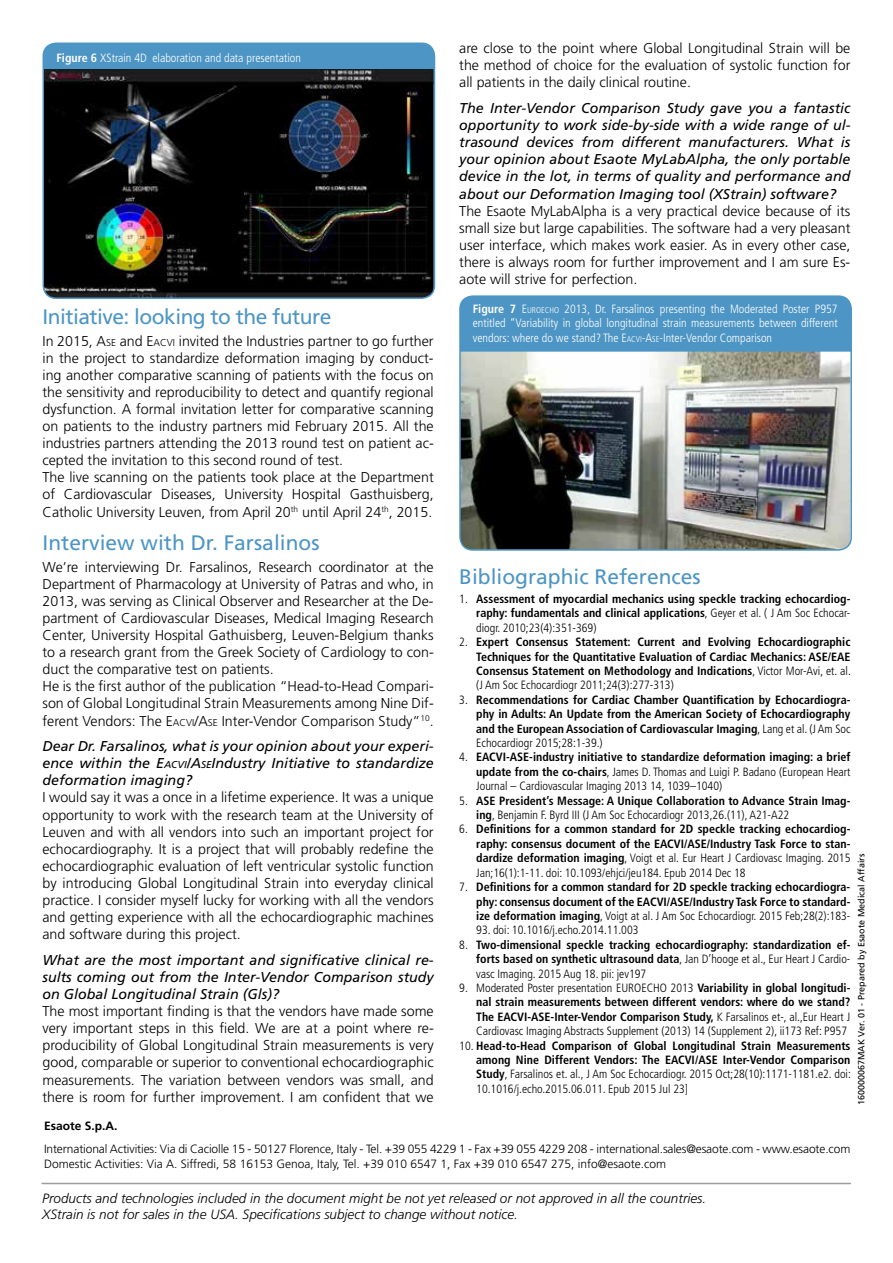
<style>
.page{position:relative;width:893px;height:1263px;background:#fff}
.page>*{position:absolute;margin:0;border:0;box-sizing:border-box;transform-origin:0 0}
.t1{font:21px "Frutiger";color:#4d95c4}
.t2{font:21px "Frutiger";letter-spacing:-.025em;color:#4d95c4}
.t3{font:300 14.25px/17.1px "Frutiger";color:#000;text-align:justify}
.t4{font:italic 14.25px/17.1px "Frutiger";color:#000;text-align:justify}
.t5{font:italic 300 13.5px/16.2px "Frutiger";color:#000}
.t6{font:700 condensed 12px/14.4px "Frutiger";color:#000;text-align:justify}
.t7{font:300 condensed 12px/14.4px "Frutiger";color:#000;text-align:justify}
.t8{font:300 condensed 12px/14.4px "Frutiger";color:#fff;text-align:justify}
.t9{font:300 12px/14.4px "Frutiger";letter-spacing:-.01em;color:#000}
.t10{font:700 12px "Frutiger";color:#000}
.t11{font:9px "Frutiger";color:#000}
.s1{font-weight:700}
.s2{font-style:inherit}
.s3{font-size:10.05px}
.s4{font-size:8.4px}
.s5{font-weight:300}
</style>
<div class="page">
<div style="left:43px;top:43px;width:391px;height:41px;background:#4d95c4"></div>
<img style="left:43px;top:69px;width:391px;height:229px">
<div style="left:43px;top:43px;width:392px;height:256px;border:2px solid #4d95c4;border-radius:13px"></div>
<div style="left:460px;top:296px;width:390px;height:56px;background:#4d95c4"></div>
<img style="left:462px;top:352px;width:387px;height:196px">
<div style="left:459px;top:295px;width:393px;height:256px;border:2px solid #4d95c4;border-radius:13px"></div>
<hr style="left:42px;top:1183px;width:808px;height:1px;background:#9d9d9c">
<p class="t8" style="left:56px;top:51px;width:246px"><span class="s1">Figure 6</span> XStrain 4D elaboration and data presentation</p>
<h1 class="t2" style="left:43px;top:304px;width:290px">Initiative: looking to the future</h1>
<p class="t3" style="left:43px;top:332px;width:393px;text-align:left">In 2015, <span class="s2">A</span><span class="s3">SE</span> and <span class="s2">E</span><span class="s3">ACVI</span> invited the Industries partner to go further in the project to standardize deformation imaging by conduct&shy;ing another comparative scanning of patients with the focus on the sensitivity and reproducibility to detect and quantify regional dysfunction. A formal invitation letter for comparative scanning on patients to the industry partners mid February 2015. All the industries partners attending the 2013 round test on patient ac&shy;cepted the invitation to this second round of test.<br>The live scanning on the patients took place at the Department of Cardiovascular Diseases, University Hospital Gasthuisberg, Catholic University Leuven, from April 20<sup>th</sup> until April 24<sup>th</sup>, 2015.</p>
<h1 class="t1" style="left:43px;top:531px;width:278px">Interview with Dr. Farsalinos</h1>
<p class="t3" style="left:43px;top:558px;width:393px;text-align:left">We’re interviewing Dr. Farsalinos, Research coordinator at the Department of Pharmacology at University of Patras and who, in 2013, was serving as Clinical Observer and Researcher at the De&shy;partment of Cardiovascular Diseases, Medical Imaging Research Center, University Hospital Gathuisberg, Leuven-Belgium thanks to a research grant from the Greek Society of Cardiology to con&shy;duct the comparative test on patients.<br>He is the first author of the publication “Head-to-Head Compari&shy;son of Global Longitudinal Strain Measurements among Nine Dif&shy;ferent Vendors: The <span class="s2">E</span><span class="s3">ACVI</span><span class="s2">/A</span><span class="s3">SE</span> Inter-Vendor Comparison Study”<sup>10</sup>.</p>
<p class="t4" style="left:43px;top:738px;width:393px">Dear Dr. Farsalinos, what is your opinion about your experi&shy;ence within the <span class="s2">E</span><span class="s3">ACVI</span><span class="s2">/A</span><span class="s3">SE</span>Industry Initiative to standardize deformation imaging?</p>
<p class="t3" style="left:43px;top:789px;width:393px">I would say it was a once in a lifetime experience. It was a unique opportunity to work with the research team at the University of Leuven and with all vendors into such an important project for echocardiography. It is a project that will probably redefine the echocardiographic evaluation of left ventricular systolic function by introducing Global Longitudinal Strain into everyday clinical practice. I consider myself lucky for working with all the vendors and getting experience with all the echocardiographic machines and software during this project.</p>
<p class="t4" style="left:43px;top:951px;width:393px">What are the most important and significative clinical re&shy;sults coming out from the Inter-Vendor Comparison study on Global Longitudinal Strain (Gls)?</p>
<p class="t3" style="left:43px;top:1003px;width:393px">The most important finding is that the vendors have made some very important steps in this field. We are at a point where re&shy;producibility of Global Longitudinal Strain measurements is very good, comparable or superior to conventional echocardiographic measurements. The variation between vendors was small, and there is room for further improvement. I am confident that we</p>
<p class="t3" style="left:459px;top:40px;width:393px">are close to the point where Global Longitudinal Strain will be the method of choice for the evaluation of systolic function for all patients in the daily clinical routine.</p>
<p class="t4" style="left:459px;top:100px;width:393px">The Inter-Vendor Comparison Study gave you a fantastic opportunity to work side-by-side with a wide range of ul&shy;trasound devices from different manufacturers. What is your opinion about Esaote MyLabAlpha, the only portable device in the lot, in terms of quality and performance and about our Deformation Imaging tool (XStrain) software?</p>
<p class="t3" style="left:459px;top:202px;width:393px">The Esaote MyLabAlpha is a very practical device because of its small size but large capabilities. The software had a very pleasant user interface, which makes work easier. As in every other case, there is always room for further improvement and I am sure Es&shy;aote will strive for perfection.</p>
<p class="t8" style="left:473px;top:302px;width:366px"><span class="s1">Figure 7</span> <span class="s2">E</span><span class="s4">UROECHO</span> 2013, Dr. Farsalinos presenting the Moderated Poster P957 entitled “Variability in global longitudinal strain measurements between different vendors: where do we stand? The <span class="s2">E</span><span class="s4">ACVI</span><span class="s2">-A</span><span class="s4">SE</span>-Inter-Vendor Comparison</p>
<h1 class="t1" style="left:459px;top:565px;width:243px">Bibliographic References</h1>
<p class="t6" style="left:476px;top:592px;width:376px;text-indent:-17px"><span class="s5">1.</span> Assessment of myocardial mechanics using speckle tracking echocardiog&shy;raphy: fundamentals and clinical applications<span class="s5">, Geyer et al. ( J Am Soc Echocar&shy;diogr. 2010;23(4):351-369)</span></p>
<p class="t6" style="left:476px;top:635px;width:376px;text-indent:-17px"><span class="s5">2.</span> Expert Consensus Statement: Current and Evolving Echocardiographic Techniques for the Quantitative Evaluation of Cardiac Mechanics: ASE/EAE Consensus Statement on Methodology and Indications<span class="s5">, Victor Mor-Avi, et. al. (J Am Soc Echocardiogr 2011;24(3):277-313)</span></p>
<p class="t6" style="left:476px;top:692px;width:376px;text-indent:-17px"><span class="s5">3.</span> Recommendations for Cardiac Chamber Quantification by Echocardiogra&shy;phy in Adults: An Update from the American Society of Echocardiography and the European Association of Cardiovascular Imaging<span class="s5">, Lang et al. (J Am Soc Echocardiogr 2015;28:1-39.)</span></p>
<p class="t7" style="left:476px;top:750px;width:376px;text-indent:-17px">4. <span class="s1">EACVI-ASE-industry initiative to standardize deformation imaging: a brief update from the co-chairs</span>, James D. Thomas and Luigi P. Badano (European Heart Journal – Cardiovascular Imaging 2013 14, 1039–1040)</p>
<p class="t6" style="left:476px;top:793px;width:376px;text-indent:-17px"><span class="s5">5.</span> ASE President’s Message: A Unique Collaboration to Advance Strain Imag&shy;ing<span class="s5">, Benjamin F. Byrd III (J Am Soc Echocardiogr 2013,26.(11), A21-A22</span></p>
<p class="t6" style="left:476px;top:822px;width:376px;text-indent:-17px"><span class="s5">6.</span> Definitions for a common standard for 2D speckle tracking echocardiog&shy;raphy: consensus document of the EACVI/ASE/Industry Task Force to stan&shy;dardize deformation imaging<span class="s5">, Voigt et al. Eur Heart J Cardiovasc Imaging. 2015<br>Jan;16(1):1-11. doi: 10.1093/ehjci/jeu184. Epub 2014 Dec 18</span></p>
<p class="t6" style="left:476px;top:880px;width:376px;text-indent:-17px"><span class="s5">7.</span> Definitions for a common standard for 2D speckle tracking echocardiogra&shy;phy: consensus document of the EACVI/ASE/Industry Task Force to standard&shy;ize deformation imaging<span class="s5">, Voigt at al. J Am Soc Echocardiogr. 2015 Feb;28(2):183-</span></p>
<p class="t7" style="left:476px;top:923px;width:164px">93. doi: 10.1016/j.echo.2014.11.003</p>
<p class="t6" style="left:476px;top:937px;width:376px;text-indent:-17px"><span class="s5">8.</span> Two-dimensional speckle tracking echocardiography: standardization ef&shy;forts based on synthetic ultrasound data<span class="s5">, Jan D’hooge et al., Eur Heart J Cardio&shy;vasc Imaging. 2015 Aug 18. pii: jev197</span></p>
<p class="t7" style="left:476px;top:981px;width:376px;text-indent:-17px">9. Moderated Poster presentation EUROECHO 2013 <span class="s1">Variability in global longitudi&shy;nal strain measurements between different vendors: where do we stand?<br>The EACVI-ASE-Inter-Vendor Comparison Study,</span> K Farsalinos et-, al.,Eur Heart J Cardiovasc Imaging Abstracts Supplement (2013) 14 (Supplement 2), ii173 Ref: P957</p>
<p class="t6" style="left:476px;top:1038px;width:376px;text-indent:-17px"><span class="s5">10.</span> Head-to-Head Comparison of Global Longitudinal Strain Measurements among Nine Different Vendors: The EACVI/ASE Inter-Vendor Comparison Study<span class="s5">, Farsalinos et. al., J Am Soc Echocardiogr. 2015 Oct;28(10):1171-1181.e2. doi:<br>10.1016/j.echo.2015.06.011. Epub 2015 Jul 23]</span></p>
<p class="t11" style="left:856px;top:1105px;width:253px;rotate:-90deg">160000067MAK Ver. 01 - Prepared by Esaote Medical Affairs</p>
<p class="t10" style="left:44px;top:1119px;width:75px">Esaote S.p.A.</p>
<p class="t9" style="left:44px;top:1142px;width:808px">International Activities: Via di Caciolle 15 - 50127 Florence, Italy - Tel. +39 055 4229 1 - Fax +39 055 4229 208 - international.sales@esaote.com - www.esaote.com<br>Domestic Activities: Via A. Siffredi, 58 16153 Genoa, Italy, Tel. +39 010 6547 1, Fax +39 010 6547 275, info@esaote.com</p>
<p class="t5" style="left:42px;top:1190px;width:665px">Products and technologies included in the document might be not yet released or not approved in all the countries.<br>XStrain is not for sales in the USA. Specifications subject to change without notice.</p>
</div>
